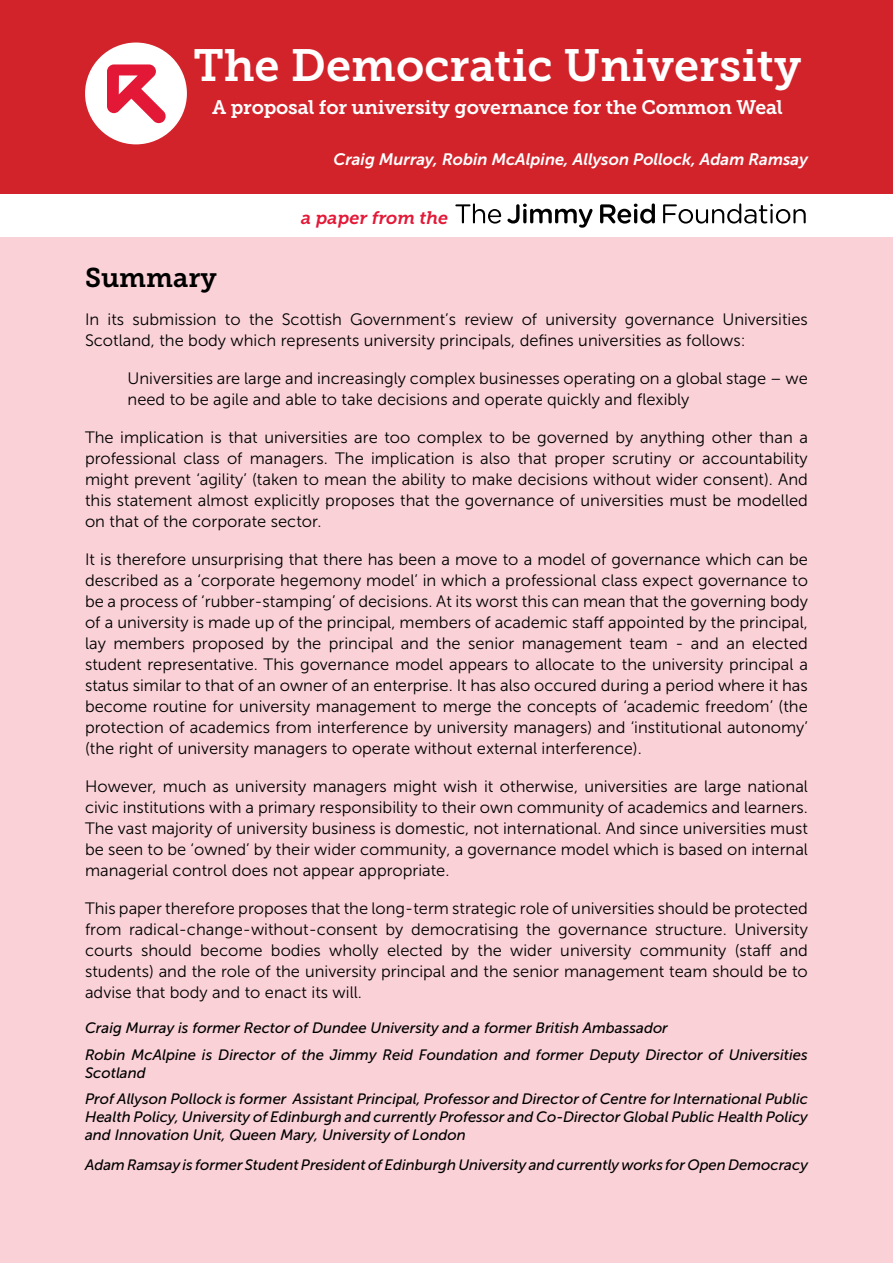
<style>
.page{position:relative;width:893px;height:1263px;background:#f9d1d7}
.page>*{position:absolute;margin:0;border:0;box-sizing:border-box;transform-origin:0 0}
.t1{font:45px "Museo Slab 700";color:#fff}
.t2{font:27px "Museo Slab 700";color:#000}
.t3{font:19.5px "Museo Slab 700";letter-spacing:-.01em;color:#fff}
.t4{font:italic 18px "Museo Slab 700";color:#e31837}
.t5{font:16.5px/21px "Museo Sans 300";color:#000;text-align:justify}
.t6{font:italic 16.5px "Museo Sans 700";color:#fff}
.t7{font:italic 15px/26.5px "Museo Sans 500";color:#000}
</style>
<div class="page">
<div style="left:0;top:0;width:893px;height:220px;background:#d2232a"></div>
<div style="left:85px;top:43px;width:102px;height:101px;background:#fff;border-radius:50%"></div>
<svg style="left:107px;top:64px;width:59px;height:60px"></svg>
<div style="left:0;top:194px;width:893px;height:42px;background:#fff"></div>
<svg style="left:663px;top:203px;width:143px;height:21px"></svg>
<svg style="left:455px;top:203px;width:46px;height:21px"></svg>
<svg style="left:507px;top:204px;width:85px;height:24px"></svg>
<svg style="left:600px;top:203px;width:55px;height:21px"></svg>
<h1 class="t1" style="left:194px;top:39px;width:609px">The Democratic University</h1>
<p class="t3" style="left:212px;top:96px;width:572px">A proposal for university governance for the Common Weal</p>
<p class="t6" style="left:333px;top:150px;width:476px">Craig Murray, Robin McAlpine, Allyson Pollock, Adam Ramsay</p>
<p class="t4" style="left:301px;top:207px;width:149px">a paper from the</p>
<h2 class="t2" style="left:85px;top:262px;width:133px">Summary</h2>
<p class="t5" style="left:85px;top:309px;width:724px">In its submission to the Scottish Government’s review of university governance Universities<br>Scotland, the body which represents university principals, defines universities as follows:</p>
<p class="t5" style="left:128px;top:368px;width:682px">Universities are large and increasingly complex businesses operating on a global stage – we need to be agile and able to take decisions and operate quickly and flexibly</p>
<p class="t5" style="left:85px;top:427px;width:724px">The implication is that universities are too complex to be governed by anything other than a professional class of managers. The implication is also that proper scrutiny or accountability might prevent ‘agility’ (taken to mean the ability to make decisions without wider consent). And this statement almost explicitly proposes that the governance of universities must be modelled on that of the corporate sector.</p>
<p class="t5" style="left:85px;top:549px;width:724px">It is therefore unsurprising that there has been a move to a model of governance which can be described as a ‘corporate hegemony model’ in which a professional class expect governance to be a process of ‘rubber-stamping’ of decisions. At its worst this can mean that the governing body of a university is made up of the principal, members of academic staff appointed by the principal, lay members proposed by the principal and the senior management team - and an elected student representative. This governance model appears to allocate to the university principal a status similar to that of an owner of an enterprise. It has also occured during a period where it has become routine for university management to merge the concepts of ‘academic freedom’ (the protection of academics from interference by university managers) and ‘institutional autonomy’ (the right of university managers to operate without external interference).</p>
<p class="t5" style="left:85px;top:776px;width:724px">However, much as university managers might wish it otherwise, universities are large national civic institutions with a primary responsibility to their own community of academics and learners.<br>The vast majority of university business is domestic, not international. And since universities must be seen to be ‘owned’ by their wider community, a governance model which is based on internal managerial control does not appear appropriate.</p>
<p class="t5" style="left:85px;top:898px;width:724px">This paper therefore proposes that the long-term strategic role of universities should be protected from radical-change-without-consent by democratising the governance structure. University courts should become bodies wholly elected by the wider university community (staff and students) and the role of the university principal and the senior management team should be to advise that body and to enact its will.</p>
<p class="t7" style="left:85px;top:1015px;width:724px">Craig Murray is former Rector of Dundee University and a former British Ambassador<br>Robin McAlpine is Director of the Jimmy Reid Foundation and former Deputy Director of Universities</p>
<p class="t7" style="left:85px;top:1059px;width:724px">Scotland<br>Prof Allyson Pollock is former Assistant Principal, Professor and Director of Centre for International Public</p>
<p class="t7" style="left:85px;top:1108px;width:724px;line-height:18px">Health Policy, University of Edinburgh and currently Professor and Co-Director Global Public Health Policy and Innovation Unit, Queen Mary, University of London</p>
<p class="t7" style="left:85px;top:1151px;width:724px">Adam Ramsay is former Student President of Edinburgh University and currently works for Open Democracy</p>
</div>
